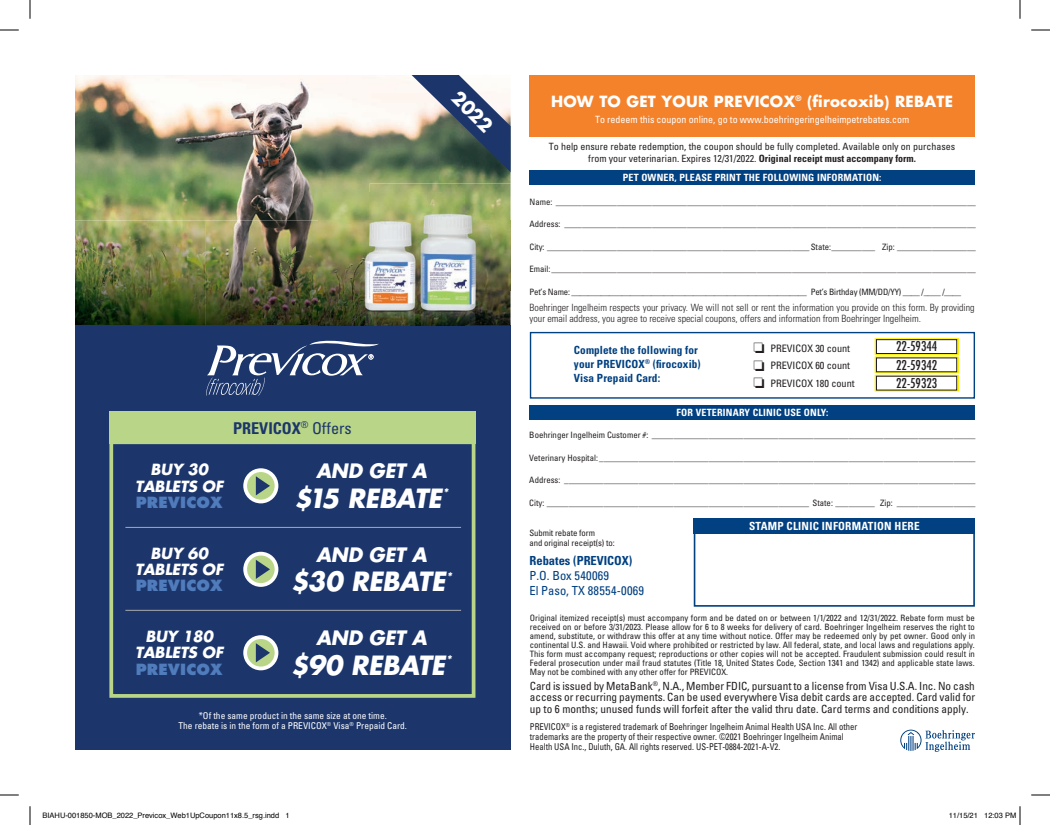
<style>
.page{position:relative;width:1050px;height:825px;background:#fff}
.page>*{position:absolute;margin:0;border:0;box-sizing:border-box;transform-origin:0 0}
.t1{font:italic 700 25.75px "Futura Std";letter-spacing:-.01em;color:#fff}
.t2{font:italic 700 19.38px "Futura Std";letter-spacing:-.01em;color:#fff}
.t3{font:700 18.25px "Futura Std";color:#fff}
.t4{font:700 condensed 16.25px "Univers LT Std";color:#1c366c}
.t5{font:italic 700 15px/16.2px "Futura Std";letter-spacing:-.01em;color:#fff;text-align:center}
.t6{font:700 15px "Futura Std";letter-spacing:.015em;color:#fff}
.t7{font:800 15px "Futura Std";letter-spacing:.01em;color:#507cbc}
.t8{font:condensed 13.25px/18.2px "Futura Std";color:#231f20;text-align:justify}
.t9{font:condensed 12.5px/15px "Univers LT Std";letter-spacing:.02em;color:#014081}
.t10{font:700 condensed 12.5px "Univers LT Std";color:#014081}
.t11{font:condensed 11.25px/11.2px "Univers LT Std";color:#231f20;text-align:justify}
.t12{font:700 condensed 11.25px/13.8px "Univers LT Std";letter-spacing:.01em;color:#014081}
.t13{font:700 condensed 11.25px "Univers LT Std";letter-spacing:.02em;color:#fff}
.t14{font:condensed 10.25px/17.2px "Univers LT Std";color:#231f20}
.t15{font:300 condensed 10px/11.2px "Univers LT Std";color:#231f20}
.t16{font:condensed 10px/11.2px "Univers LT Std";color:#231f20;text-align:center}
.t17{font:700 condensed 10px "Univers LT Std";letter-spacing:.02em;color:#fff}
.t18{font:condensed 10px "Univers LT Std";color:#fff}
.t19{font:condensed 9.38px/10px "Univers LT Std";color:#231f20;scale:.92 1}
.t20{font:condensed 9.38px/10px "Univers LT Std";color:#fff;text-align:center}
.t21{font:condensed 8.75px/9px "Univers LT Std";color:#231f20}
.t22{font:condensed 8.75px "Univers LT Std";letter-spacing:-.02em;color:#231f20}
.t23{font:7.5px "Helvetica";color:#000}
.s1{font-weight:400}
.s2{font-weight:700}
</style>
<div class="page">
<div style="left:694px;top:531px;width:281px;height:76px;border:2px solid #014081"></div>
<div style="left:694px;top:518px;width:281px;height:16px;background:#014081"></div>
<img style="left:75px;top:75px;width:436px;height:146px">
<svg style="left:412px;top:75px;width:99px;height:97px"></svg>
<div style="left:529px;top:75px;width:446px;height:61px;background:#f4822b"></div>
<div style="left:530px;top:332px;width:445px;height:67px;border:1px solid #014081"></div>
<div style="left:530px;top:405px;width:445px;height:15px;background:#014081"></div>
<div style="left:530px;top:170px;width:445px;height:15px;background:#014081"></div>
<svg style="left:900px;top:730px;width:75px;height:22px"></svg>
<div style="left:875px;top:338px;width:84px;height:17px;border:1px solid #fff101"></div>
<div style="left:876px;top:339px;width:81px;height:15px;border:1px solid #231f20"></div>
<img style="left:206px;top:221px;width:112px;height:104px">
<img style="left:75px;top:221px;width:131px;height:104px">
<div style="left:75px;top:325px;width:436px;height:425px;background:#1c366c"></div>
<svg style="left:206px;top:341px;width:173px;height:55px"></svg>
<img style="left:370px;top:183px;width:141px;height:38px">
<img style="left:464px;top:221px;width:47px;height:69px">
<img style="left:464px;top:290px;width:47px;height:35px">
<img style="left:318px;top:193px;width:146px;height:132px">
<div style="left:109px;top:412px;width:366px;height:32px;background:#b9d587"></div>
<div style="left:109px;top:440px;width:366px;height:258px;border:4px solid #b9d587"></div>
<hr style="left:125px;top:527px;width:336px;height:1px;background:#a8a9ad">
<hr style="left:125px;top:610px;width:336px;height:1px;background:#a8a9ad">
<svg style="left:245px;top:470px;width:32px;height:32px"></svg>
<div style="left:243px;top:468px;width:35px;height:35px;border:4px solid #fff;border-radius:50%"></div>
<svg style="left:256px;top:476px;width:14px;height:19px"></svg>
<svg style="left:245px;top:554px;width:32px;height:31px"></svg>
<div style="left:243px;top:552px;width:35px;height:35px;border:4px solid #fff;border-radius:50%"></div>
<svg style="left:256px;top:560px;width:14px;height:19px"></svg>
<svg style="left:245px;top:637px;width:32px;height:31px"></svg>
<div style="left:243px;top:635px;width:35px;height:35px;border:4px solid #fff;border-radius:50%"></div>
<svg style="left:256px;top:643px;width:14px;height:19px"></svg>
<svg style="left:0;top:29px;width:19px;height:2px"></svg>
<svg style="left:1031px;top:29px;width:19px;height:2px"></svg>
<svg style="left:0;top:794px;width:19px;height:2px"></svg>
<svg style="left:1031px;top:794px;width:19px;height:2px"></svg>
<svg style="left:29px;top:0;width:2px;height:19px"></svg>
<svg style="left:29px;top:806px;width:2px;height:19px"></svg>
<svg style="left:1019px;top:0;width:2px;height:19px"></svg>
<svg style="left:1019px;top:806px;width:2px;height:19px"></svg>
<h3 class="t3" style="left:464px;top:86px;width:50px;rotate:45deg">2022</h3>
<h3 class="t4" style="left:233px;top:418px;width:120px">PREVICOX<sup>®</sup> <span class="s1">Offers</span></h3>
<h3 class="t5" style="left:135px;top:462px;width:90px">BUY 30<br>TABLETS OF</h3>
<h3 class="t7" style="left:136px;top:493px;width:88px">PREVICOX</h3>
<h2 class="t2" style="left:316px;top:458px;width:112px">AND GET A</h2>
<h1 class="t1" style="left:294px;top:481px;width:156px">$15 REBATE<sup>*</sup></h1>
<h3 class="t5" style="left:135px;top:545px;width:90px">BUY 60<br>TABLETS OF</h3>
<h3 class="t7" style="left:136px;top:576px;width:88px">PREVICOX</h3>
<h2 class="t2" style="left:316px;top:542px;width:112px">AND GET A</h2>
<h1 class="t1" style="left:291px;top:564px;width:163px">$30 REBATE<sup>*</sup></h1>
<h3 class="t5" style="left:135px;top:629px;width:90px">BUY 180<br>TABLETS OF</h3>
<h3 class="t7" style="left:136px;top:660px;width:88px">PREVICOX</h3>
<h2 class="t2" style="left:316px;top:625px;width:112px">AND GET A</h2>
<h1 class="t1" style="left:291px;top:648px;width:162px">$90 REBATE<sup>*</sup></h1>
<p class="t20" style="left:179px;top:711px;width:230px">*Of the same product in the same size at one time.<br>The rebate is in the form of a PREVICOX<sup>®</sup> Visa<sup>®</sup> Prepaid Card.</p>
<h3 class="t6" style="left:551px;top:92px;width:403px">HOW TO GET YOUR PREVICOX<sup>®</sup> (firocoxib) REBATE</h3>
<p class="t18" style="left:595px;top:114px;width:316px">To redeem this coupon online, go to www.boehringeringelheimpetrebates.com</p>
<p class="t16" style="left:549px;top:141px;width:408px">To help ensure rebate redemption, the coupon should be fully completed. Available only on purchases from your veterinarian. Expires 12/31/2022. <span class="s2">Original receipt must accompany form.</span></p>
<p class="t17" style="left:623px;top:172px;width:260px">PET OWNER, PLEASE PRINT THE FOLLOWING INFORMATION:</p>
<p class="t21" style="left:530px;top:197px;width:448px">Name: ________________________________________________________________________________________________</p>
<p class="t21" style="left:530px;top:220px;width:448px">Address: ______________________________________________________________________________________________</p>
<p class="t21" style="left:530px;top:242px;width:448px">City: ____________________________________________________________ State: __________ Zip: __________________</p>
<p class="t21" style="left:530px;top:265px;width:448px">Email: _________________________________________________________________________________________________</p>
<p class="t22" style="left:530px;top:286px;width:433px">Pet’s Name: ________________________________________________________ Pet’s Birthday (MM/DD/YY) ____ /____ /____</p>
<p class="t15" style="left:530px;top:302px;width:447px">Boehringer Ingelheim respects your privacy. We will not sell or rent the information you provide on this form. By providing your email address, you agree to receive special coupons, offers and information from Boehringer Ingelheim.</p>
<p class="t12" style="left:574px;top:343px;width:128px">Complete the following for your PREVICOX<sup>®</sup> (firocoxib)<br>Visa Prepaid Card:</p>
<p class="t14" style="left:753px;top:340px;width:103px">❏ PREVICOX 30 count ❏ PREVICOX 60 count ❏ PREVICOX 180 count</p>
<h3 class="t8" style="left:896px;top:337px;width:43px">22-59344<br>22-59342<br>22-59323</h3>
<p class="t17" style="left:677px;top:407px;width:153px">FOR VETERINARY CLINIC USE ONLY:</p>
<p class="t21" style="left:529px;top:431px;width:448px">Boehringer Ingelheim Customer #: __________________________________________________________________________</p>
<p class="t21" style="left:529px;top:453px;width:448px">Veterinary Hospital: ______________________________________________________________________________________</p>
<p class="t21" style="left:529px;top:476px;width:448px">Address: ______________________________________________________________________________________________</p>
<p class="t21" style="left:529px;top:498px;width:448px">City: ____________________________________________________________ State: _________ Zip: __________________</p>
<p class="t21" style="left:529px;top:528px;width:87px;line-height:10px">Submit rebate form<br>and original receipt(s) to:</p>
<h3 class="t10" style="left:530px;top:553px;width:104px">Rebates (PREVICOX)</h3>
<h3 class="t9" style="left:530px;top:568px;width:116px">P.O. Box 540069<br>El Paso, TX 88554-0069</h3>
<p class="t13" style="left:749px;top:519px;width:172px">STAMP CLINIC INFORMATION HERE</p>
<p class="t21" style="left:530px;top:614px;width:447px;text-align:justify">Original itemized receipt(s) must accompany form and be dated on or between 1/1/2022 and 12/31/2022. Rebate form must be received on or before 3/31/2023. Please allow for 6 to 8 weeks for delivery of card. Boehringer Ingelheim reserves the right to amend, substitute, or withdraw this offer at any time without notice. Offer may be redeemed only by pet owner. Good only in continental U.S. and Hawaii. Void where prohibited or restricted by law. All federal, state, and local laws and regulations apply.<br>This form must accompany request; reproductions or other copies will not be accepted. Fraudulent submission could result in Federal prosecution under mail fraud statutes (Title 18, United States Code, Section 1341 and 1342) and applicable state laws.<br>May not be combined with any other offer for PREVICOX.</p>
<p class="t11" style="left:530px;top:680px;width:447px">Card is issued by MetaBank<sup>®</sup>, N.A., Member FDIC, pursuant to a license from Visa U.S.A. Inc. No cash access or recurring payments. Can be used everywhere Visa debit cards are accepted. Card valid for up to 6 months; unused funds will forfeit after the valid thru date. Card terms and conditions apply.</p>
<p class="t19" style="left:530px;top:722px;width:357px">PREVICOX<sup>®</sup> is a registered trademark of Boehringer Ingelheim Animal Health USA Inc. All other trademarks are the property of their respective owner. ©2021 Boehringer Ingelheim Animal<br>Health USA Inc., Duluth, GA. All rights reserved. US-PET-0884-2021-A-V2.</p>
<p class="t23" style="left:42px;top:809px;width:249px">BIAHU-001850-MOB_2022_Previcox_Web1UpCoupon11x8.5_rsg.indd 1</p>
<p class="t23" style="left:949px;top:809px;width:69px">11/15/21 12:03 PM</p>
</div>
